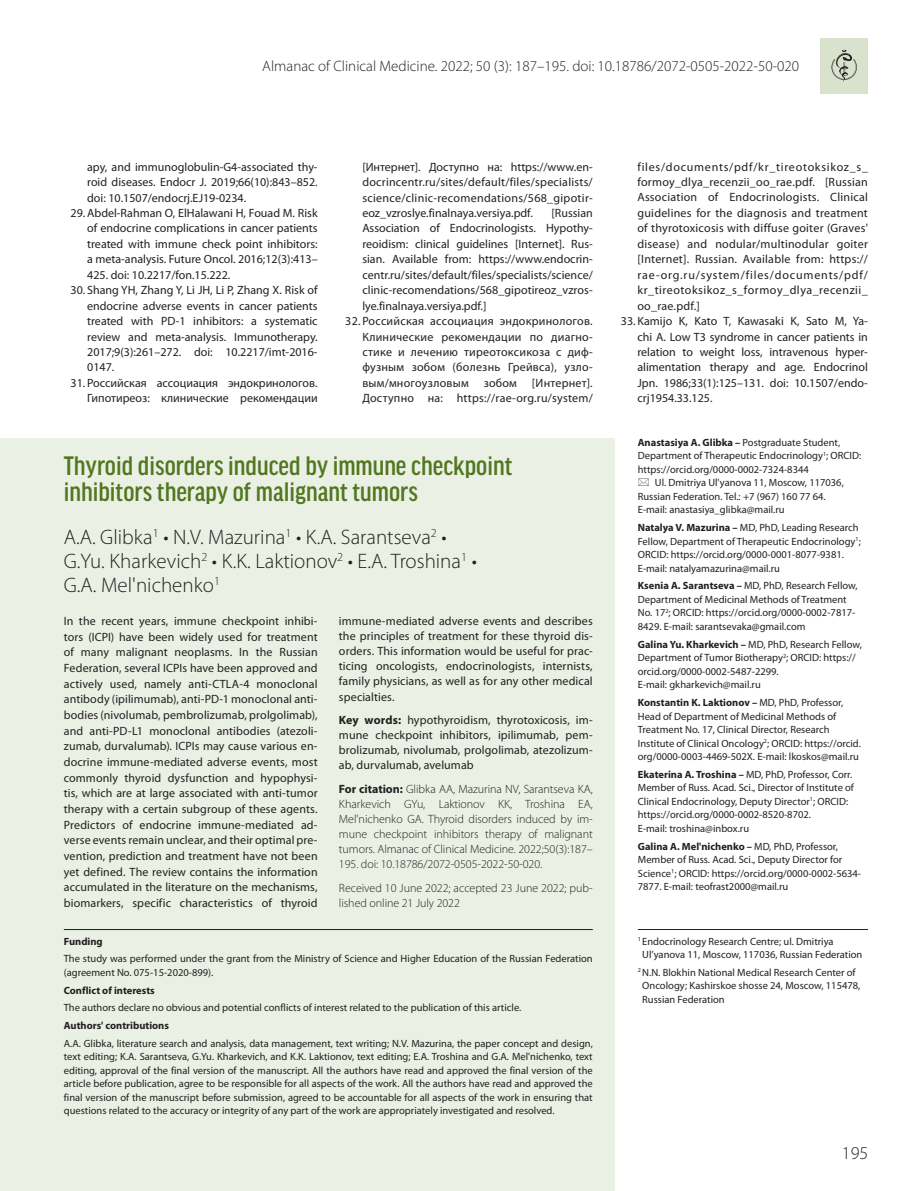
<style>
.page{position:relative;width:919px;height:1191px;background:#fff}
.page>*{position:absolute;margin:0;border:0;box-sizing:border-box;transform-origin:0 0}
.t1{font:500 condensed 28.5px/26.2px "Good Headline Pro";color:#51771f}
.t2{font:300 21px/24px "Myriad Pro";color:#231f20}
.t3{font:300 18px "Myriad Pro";color:#231f20}
.t4{font:300 15px "Myriad Pro";color:#231f20}
.t5{font:12px/15.5px "Myriad Pro";color:#231f20;text-align:justify}
.t6{font:300 12px/15px "Myriad Pro";letter-spacing:-.005em;color:#231f20;text-align:justify}
.t7{font:10.5px/13.5px "Myriad Pro";color:#231f20}
.t8{font:700 10.5px "Myriad Pro";color:#231f20}
.s1{font-weight:700}
</style>
<div class="page">
<div style="left:0;top:438px;width:614px;height:753px;background:#ebf0e5"></div>
<hr style="left:637px;top:929px;width:230px;height:1px;background:#231f20">
<hr style="left:64px;top:929px;width:528px;height:1px;background:#231f20">
<div style="left:820px;top:38px;width:47px;height:55px;background:#d9e2cd"></div>
<svg style="left:831px;top:50px;width:25px;height:32px"></svg>
<p class="t4" style="left:262px;top:57px;width:538px">Almanac of Clinical Medicine. 2022; 50 (3): 187–195. doi: 10.18786/2072-0505-2022-50-020</p>
<p class="t5" style="left:87px;top:159px;width:232px">apy, and immunoglobulin-G4-associated thy-</p>
<p class="t5" style="left:87px;top:174px;width:232px">roid diseases. Endocr J. 2019;66(10):843–852.</p>
<p class="t5" style="left:87px;top:190px;width:160px">doi: 10.1507/endocrj.EJ19-0234.</p>
<p class="t5" style="left:71px;top:205px;width:248px">29.Abdel-Rahman O, ElHalawani H, Fouad M. Risk</p>
<p class="t5" style="left:87px;top:220px;width:232px">of endocrine complications in cancer patients</p>
<p class="t5" style="left:87px;top:236px;width:232px">treated with immune check point inhibitors:</p>
<p class="t5" style="left:87px;top:251px;width:232px">a meta-analysis. Future Oncol. 2016;12(3):413–</p>
<p class="t5" style="left:87px;top:267px;width:145px">425. doi: 10.2217/fon.15.222.</p>
<p class="t5" style="left:87px;top:282px;width:232px;text-indent:-17px">30. Shang YH, Zhang Y, Li JH, Li P, Zhang X. Risk of endocrine adverse events in cancer patients treated with PD-1 inhibitors: a systematic review and meta-analysis. Immunotherapy.<br>2017;9(3):261–272. doi: 10.2217/imt-2016- 0147.</p>
<p class="t5" style="left:71px;top:375px;width:248px;text-align:right">31. Российская ассоциация эндокринологов.<br>Гипотиреоз: клинические рекомендации</p>
<p class="t5" style="left:362px;top:159px;width:232px">[Интернет]. Доступно на: https://www.en&shy;docrincentr.ru/sites/default/files/specialists/ science/clinic-recomendations/568_gipotir&shy;eoz_vzroslye.finalnaya.versiya.pdf.</p>
<p class="t5" style="left:362px;top:205px;width:232px;text-indent:189px">[Russian Association of Endocrinologists. Hypothy&shy;reoidism: clinical guidelines [Internet]. Rus&shy;sian. Available from: https://www.endocrin&shy;centr.ru/sites/default/files/specialists/science/ clinic-recomendations/568_gipotireoz_vzros&shy;lye.finalnaya.versiya.pdf.]</p>
<p class="t5" style="left:362px;top:313px;width:232px;text-indent:-17px">32. Российская ассоциация эндокринологов.<br>Клинические рекомендации по диагно&shy;стике и лечению тиреотоксикоза с диф&shy;фузным зобом (болезнь Грейвса), узло&shy;вым/многоузловым зобом [Интернет].<br>Доступно на: https://rae-org.ru/system/</p>
<h1 class="t1" style="left:64px;top:452px;width:450px">Thyroid disorders induced by immune checkpoint inhibitors therapy of malignant tumors</h1>
<h2 class="t2" style="left:64px;top:524px;width:414px">A.A. Glibka<sup>1</sup> • N.V. Mazurina<sup>1</sup> • K.A. Sarantseva<sup>2</sup> •<br>G.Yu. Kharkevich<sup>2</sup> • K.K. Laktionov<sup>2</sup> • E.A. Troshina<sup>1</sup> •<br>G.A. Mel'nichenko<sup>1</sup></h2>
<p class="t5" style="left:64px;top:613px;width:255px">In the recent years, immune checkpoint inhibi&shy;tors (ICPI) have been widely used for treatment of many malignant neoplasms. In the Russian Federation, several ICPIs have been approved and actively used, namely anti-CTLA-4 monoclonal antibody (ipilimumab), anti-PD-1 monoclonal anti&shy;bodies (nivolumab, pembrolizumab, prolgolimab), and anti-PD-L1 monoclonal antibodies (atezoli&shy;zumab, durvalumab). ICPIs may cause various en&shy;docrine immune-mediated adverse events, most commonly thyroid dysfunction and hypophysi&shy;tis, which are at large associated with anti-tumor therapy with a certain subgroup of these agents.<br>Predictors of endocrine immune-mediated ad&shy;verse events remain unclear, and their optimal pre&shy;vention, prediction and treatment have not been yet defined. The review contains the information accumulated in the literature on the mechanisms, biomarkers, specific characteristics of thyroid</p>
<p class="t5" style="left:339px;top:613px;width:255px;line-height:15px">immune-mediated adverse events and describes the principles of treatment for these thyroid dis&shy;orders. This information would be useful for prac&shy;ticing oncologists, endocrinologists, internists, family physicians, as well as for any other medical specialties.</p>
<p class="t5" style="left:339px;top:712px;width:255px;line-height:15px"><span class="s1">Key words:</span> hypothyroidism, thyrotoxicosis, im&shy;mune checkpoint inhibitors, ipilimumab, pem&shy;brolizumab, nivolumab, prolgolimab, atezolizum&shy;ab, durvalumab, avelumab</p>
<p class="t6" style="left:339px;top:781px;width:255px"><span class="s1">For citation:</span> Glibka AA, Mazurina NV, Sarantseva KA, Kharkevich GYu, Laktionov KK, Troshina EA, Mel'nichenko GA. Thyroid disorders induced by im&shy;mune checkpoint inhibitors therapy of malignant tumors. Almanac of Clinical Medicine. 2022;50(3):187– 195. doi: 10.18786/2072-0505-2022-50-020.</p>
<p class="t6" style="left:339px;top:880px;width:255px">Received 10 June 2022; accepted 23 June 2022; pub&shy;lished online 21 July 2022</p>
<p class="t8" style="left:64px;top:934px;width:40px">Funding</p>
<p class="t7" style="left:64px;top:952px;width:530px">The study was performed under the grant from the Ministry of Science and Higher Education of the Russian Federation (agreement No. 075-15-2020-899).</p>
<p class="t8" style="left:64px;top:983px;width:92px">Conflict of interests</p>
<p class="t7" style="left:64px;top:1001px;width:459px">The authors declare no obvious and potential conflicts of interest related to the publication of this article.</p>
<p class="t8" style="left:64px;top:1018px;width:107px">Authors' contributions</p>
<p class="t7" style="left:64px;top:1036px;width:530px;text-align:justify">A.A. Glibka, literature search and analysis, data management, text writing; N.V. Mazurina, the paper concept and design, text editing; K.A. Sarantseva, G.Yu. Kharkevich, and K.K. Laktionov, text editing; E.A. Troshina and G.A. Mel'nichenko, text editing, approval of the final version of the manuscript. All the authors have read and approved the final version of the article before publication, agree to be responsible for all aspects of the work. All the authors have read and approved the final version of the manuscript before submission, agreed to be accountable for all aspects of the work in ensuring that questions related to the accuracy or integrity of any part of the work are appropriately investigated and resolved.</p>
<p class="t5" style="left:637px;top:159px;width:232px">files/documents/pdf/kr_tireotoksikoz_s_ formoy_dlya_recenzii_oo_rae.pdf. [Russian Association of Endocrinologists. Clinical guidelines for the diagnosis and treatment of thyrotoxicosis with diffuse goiter (Graves' disease) and nodular/multinodular goiter [Internet]. Russian. Available from: https:// rae-org.ru/system/files/documents/pdf/ kr_tireotoksikoz_s_formoy_dlya_recenzii_ oo_rae.pdf.]</p>
<p class="t5" style="left:637px;top:313px;width:232px;text-indent:-17px">33. Kamijo K, Kato T, Kawasaki K, Sato M, Ya&shy;chi A. Low T3 syndrome in cancer patients in relation to weight loss, intravenous hyper&shy;alimentation therapy and age. Endocrinol Jpn. 1986;33(1):125–131. doi: 10.1507/endo&shy;crj1954.33.125.</p>
<p class="t7" style="left:637px;top:435px;width:204px"><span class="s1">Anastasiya A. Glibka –</span> Postgraduate Student,</p>
<p class="t7" style="left:637px;top:449px;width:225px">Department of Therapeutic Endocrinology<sup>1</sup>; ORCID:</p>
<p class="t7" style="left:637px;top:462px;width:172px">https://orcid.org/0000-0002-7324-8344</p>
<p class="t7" style="left:655px;top:476px;width:190px">Ul. Dmitriya Ul'yanova 11, Moscow, 117036,</p>
<p class="t7" style="left:637px;top:489px;width:189px">Russian Federation. Tel.: +7 (967) 160 77 64.</p>
<p class="t7" style="left:637px;top:503px;width:148px">E-mail: anastasiya_glibka@mail.ru</p>
<p class="t7" style="left:637px;top:521px;width:224px"><span class="s1">Natalya V. Mazurina –</span> MD, PhD, Leading Research Fellow, Department of Therapeutic Endocrinology<sup>1</sup>; ORCID: https://orcid.org/0000-0001-8077-9381.<br>E-mail: natalyamazurina@mail.ru</p>
<p class="t7" style="left:637px;top:579px;width:221px"><span class="s1">Ksenia A. Sarantseva –</span> MD, PhD, Research Fellow, Department of Medicinal Methods of Treatment No. 17<sup>2</sup>; ORCID: https://orcid.org/0000-0002-7817- 8429. E-mail: sarantsevaka@gmail.com</p>
<p class="t7" style="left:637px;top:637px;width:225px"><span class="s1">Galina Yu. Kharkevich –</span> MD, PhD, Research Fellow, Department of Tumor Biotherapy<sup>2</sup>; ORCID: https:// orcid.org/0000-0002-5487-2299.<br>E-mail: gkharkevich@mail.ru</p>
<p class="t7" style="left:637px;top:695px;width:224px"><span class="s1">Konstantin K. Laktionov –</span> MD, PhD, Professor, Head of Department of Medicinal Methods of Treatment No. 17, Clinical Director, Research Institute of Clinical Oncology<sup>2</sup>; ORCID: https://orcid. org/0000-0003-4469-502X. E-mail: lkoskos@mail.ru</p>
<p class="t7" style="left:637px;top:767px;width:218px"><span class="s1">Ekaterina A. Troshina –</span> MD, PhD, Professor, Corr.<br>Member of Russ. Acad. Sci., Director of Institute of Clinical Endocrinology, Deputy Director<sup>1</sup>; ORCID: https://orcid.org/0000-0002-8520-8702.<br>E-mail: troshina@inbox.ru</p>
<p class="t7" style="left:637px;top:839px;width:225px"><span class="s1">Galina A. Mel'nichenko –</span> MD, PhD, Professor, Member of Russ. Acad. Sci., Deputy Director for Science<sup>1</sup>; ORCID: https://orcid.org/0000-0002-5634- 7877. E-mail: teofrast2000@mail.ru</p>
<p class="t7" style="left:642px;top:934px;width:222px;text-indent:-4px"><sup>1</sup> Endocrinology Research Centre; ul. Dmitriya<br>Ul’yanova 11, Moscow, 117036, Russian Federation</p>
<p class="t7" style="left:642px;top:965px;width:219px;text-indent:-4px"><sup>2</sup> N.N. Blokhin National Medical Research Center of<br>Oncology; Kashirskoe shosse 24, Moscow, 115478,<br>Russian Federation</p>
<h3 class="t3" style="left:841px;top:1142px;width:28px">195</h3>
</div>
